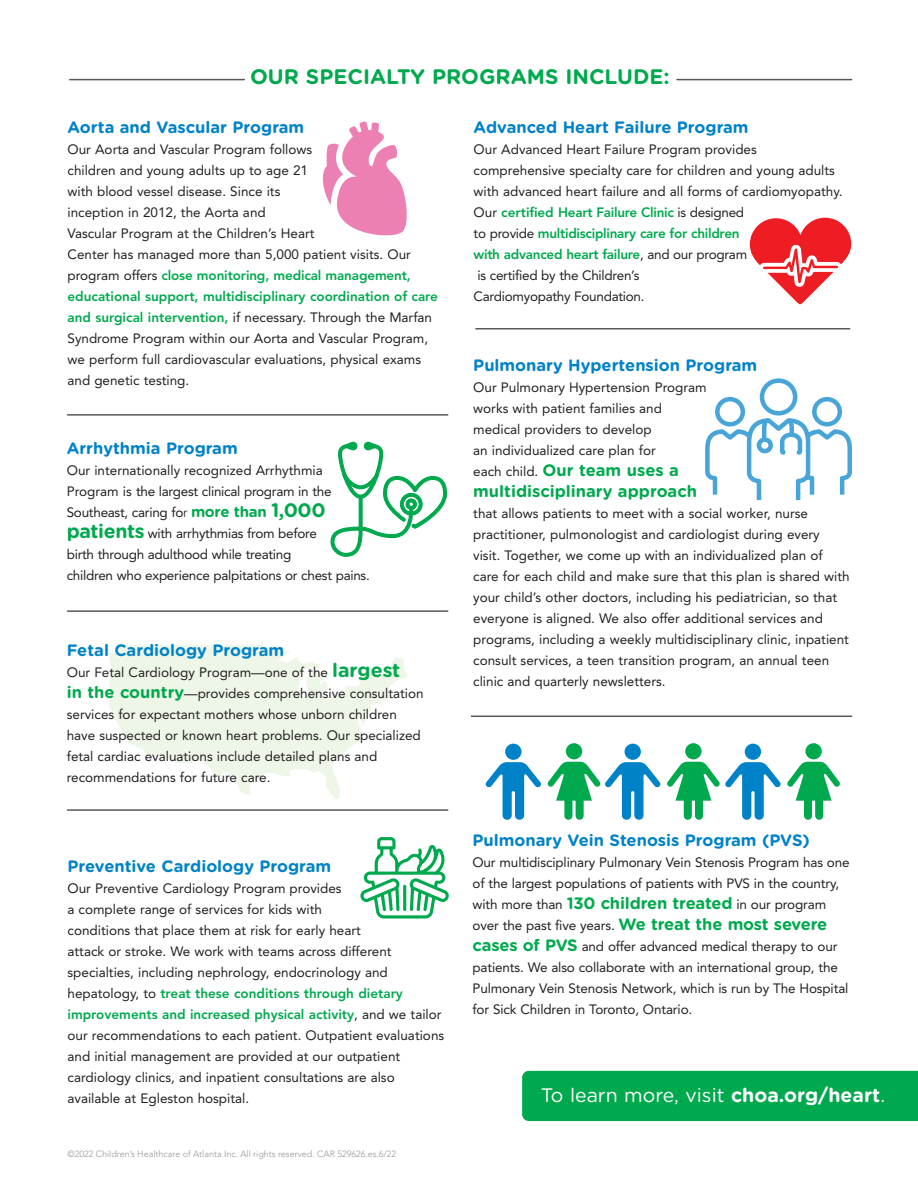
<style>
.page{position:relative;width:918px;height:1188px;background:#fff}
.page>*{position:absolute;margin:0;border:0;box-sizing:border-box;transform-origin:0 0}
.Primary_Crosshead_Go{font:700 21px "Gotham Rounded";color:#00a94e}
.Primary_Crosshead_Go-2{font:19.5px "Gotham Rounded";color:#fff}
.Primary_Crosshead_Go-3{font:700 16.5px "Gotham Rounded";color:#0082c8}
.Primary_Crosshead_Go-4{font:700 16.5px/21px "Gotham Rounded";color:#00a94e}
.Primary_Crosshead_Go-5{font:13.5px/21px "Avenir LT Std";color:#231f20}
.Primary_Crosshead_Go-6{font:13.5px/21px "Avenir LT Std";letter-spacing:-.02em;color:#231f20}
.Copyright{font:300 9px "Avenir LT Std";color:#939598}
.s1{font-weight:800;color:#00a94e}
.s2{font-weight:300}
.s3{font-family:"Gotham Rounded";font-weight:700;font-size:15px;color:#00a94e}
.s4{font-family:"Gotham Rounded";font-weight:700;font-size:19.5px;color:#00a94e}
.s5{font-family:"Gotham Rounded";font-weight:700;font-size:16.5px;color:#00a94e}
.s6{font-family:"Avenir LT Std";font-weight:400;font-size:13.5px;color:#231f20}
.s7{font-weight:700}
</style>
<div class="page">
<div style="left:522px;top:1071px;width:396px;height:50px;background:#00a94e"></div>
<svg style="left:705px;top:378px;width:147px;height:123px"></svg>
<svg style="left:360px;top:837px;width:89px;height:82px"></svg>
<svg style="left:108px;top:642px;width:299px;height:157px;fill:#eef6e8"></svg>
<hr style="left:68px;top:610px;width:380px;height:2px;background:#57585a">
<hr style="left:68px;top:414px;width:380px;height:2px;background:#57585a">
<hr style="left:476px;top:328px;width:374px;height:2px;background:#57585a">
<hr style="left:68px;top:809px;width:380px;height:2px;background:#57585a">
<hr style="left:471px;top:716px;width:381px;height:1px;background:#57585a">
<div style="left:364px;top:442px;width:14px;height:8px;border:1px solid #00a94e;border-radius:4px"></div>
<div style="left:343px;top:442px;width:14px;height:8px;border:1px solid #00a94e;border-radius:4px"></div>
<svg style="left:330px;top:443px;width:117px;height:114px"></svg>
<svg style="left:322px;top:121px;width:85px;height:115px"></svg>
<svg style="left:750px;top:218px;width:101px;height:87px"></svg>
<hr style="left:70px;top:79px;width:174px;height:1px;background:#57585a">
<hr style="left:677px;top:79px;width:175px;height:1px;background:#57585a">
<div style="left:566px;top:743px;width:16px;height:16px;background:#00a94e;border-radius:50%"></div>
<div style="left:505px;top:744px;width:17px;height:16px;background:#0082c8;border-radius:50%"></div>
<svg style="left:787px;top:762px;width:53px;height:58px"></svg>
<div style="left:805px;top:743px;width:17px;height:16px;background:#00a94e;border-radius:50%"></div>
<div style="left:745px;top:744px;width:16px;height:16px;background:#0082c8;border-radius:50%"></div>
<svg style="left:667px;top:762px;width:114px;height:58px"></svg>
<div style="left:685px;top:743px;width:17px;height:16px;background:#00a94e;border-radius:50%"></div>
<div style="left:625px;top:744px;width:16px;height:16px;background:#0082c8;border-radius:50%"></div>
<svg style="left:485px;top:762px;width:176px;height:58px"></svg>
<p class="Primary_Crosshead_Go" style="left:250px;top:61px;width:421px">OUR SPECIALTY PROGRAMS INCLUDE:</p>
<p class="Primary_Crosshead_Go-3" style="left:68px;top:115px;width:238px">Aorta and Vascular Program</p>
<p class="Primary_Crosshead_Go-5" style="left:68px;top:139px;width:372px">Our Aorta and Vascular Program follows<br>children and young adults up to age 21<br>with blood vessel disease. Since its<br>inception in 2012, the Aorta and<br>Vascular Program at the Children’s Heart<br>Center has managed more than 5,000 patient visits. Our program offers <span class="s1">close monitoring, medical management, educational support, multidisciplinary coordination of care and surgical intervention,</span> if necessary. Through the Marfan Syndrome Program within our Aorta and Vascular Program, we perform full cardiovascular evaluations, physical exams and genetic testing.</p>
<p class="Primary_Crosshead_Go-3" style="left:67px;top:436px;width:172px">Arrhythmia Program</p>
<p class="Primary_Crosshead_Go-6" style="left:67px;top:460px;width:305px">Our internationally recognized Arrhythmia Program is the largest clinical program in the Southeast, caring fo<span class="s2">r</span> <span class="s3">more than</span> <span class="s4">1,000 patients</span> with arrhythmias from before<br>birth through adulthood while treating<br>children who experience palpitations or chest pains.</p>
<p class="Primary_Crosshead_Go-3" style="left:67px;top:638px;width:219px">Fetal Cardiology Program</p>
<p class="Primary_Crosshead_Go-5" style="left:67px;top:662px;width:358px">Our Fetal Cardiology Program—one of the <span class="s4">largest<br></span><span class="s5">in the country</span>—provides comprehensive consultation services for expectant mothers whose unborn children have suspected or known heart problems. Our specialized fetal cardiac evaluations include detailed plans and recommendations for future care.</p>
<p class="Primary_Crosshead_Go-3" style="left:68px;top:854px;width:265px">Preventive Cardiology Program</p>
<p class="Primary_Crosshead_Go-5" style="left:68px;top:877px;width:378px">Our Preventive Cardiology Program provides<br>a complete range of services for kids with<br>conditions that place them at risk for early heart<br>attack or stroke. We work with teams across different specialties, including nephrology, endocrinology and hepatology, to <span class="s1">treat these conditions through dietary improvements and increased physical activity</span>, and we tailor our recommendations to each patient. Outpatient evaluations and initial management are provided at our outpatient cardiology clinics, and inpatient consultations are also available at Egleston hospital.</p>
<p class="Copyright" style="left:68px;top:1149px;width:330px">©2022 Children’s Healthcare of Atlanta Inc. All rights reserved. CAR 529626.es.6/22</p>
<p class="Primary_Crosshead_Go-3" style="left:474px;top:115px;width:277px">Advanced Heart Failure Program</p>
<p class="Primary_Crosshead_Go-5" style="left:474px;top:139px;width:370px">Our Advanced Heart Failure Program provides comprehensive specialty care for children and young adults with advanced heart failure and all forms of cardiomyopathy.<br>Our <span class="s1">certified Heart Failure Clinic</span> is designed<br>to provide <span class="s1">multidisciplinary care for children<br>with advanced heart failure</span>, and our program<br>is certified by the Children’s<br>Cardiomyopathy Foundation.</p>
<p class="Primary_Crosshead_Go-3" style="left:473px;top:353px;width:286px">Pulmonary Hypertension Program</p>
<p class="Primary_Crosshead_Go-5" style="left:473px;top:377px;width:235px">Our Pulmonary Hypertension Program works with patient families and medical providers to develop<br>an individualized care plan for</p>
<p class="Primary_Crosshead_Go-4" style="left:473px;top:459px;width:225px"><span class="s6">each child.</span> Our team uses a multidisciplinary approach</p>
<p class="Primary_Crosshead_Go-5" style="left:473px;top:503px;width:378px">that allows patients to meet with a social worker, nurse practitioner, pulmonologist and cardiologist during every visit. Together, we come up with an individualized plan of care for each child and make sure that this plan is shared with your child’s other doctors, including his pediatrician, so that everyone is aligned. We also offer additional services and programs, including a weekly multidisciplinary clinic, inpatient consult services, a teen transition program, an annual teen clinic and quarterly newsletters.</p>
<p class="Primary_Crosshead_Go-3" style="left:472px;top:828px;width:339px">Pulmonary Vein Stenosis Program (PVS)</p>
<p class="Primary_Crosshead_Go-5" style="left:472px;top:852px;width:379px">Our multidisciplinary Pulmonary Vein Stenosis Program has one of the largest populations of patients with PVS in the country, with more than <span class="s5">130 children treated</span> in our program over the past five years. <span class="s5">We treat the most severe cases of PVS</span> and offer advanced medical therapy to our patients. We also collaborate with an international group, the Pulmonary Vein Stenosis Network, which is run by The Hospital for Sick Children in Toronto, Ontario.</p>
<p class="Primary_Crosshead_Go-2" style="left:541px;top:1081px;width:346px">To learn more, visit <span class="s7">choa.org/heart</span>.</p>
</div>
